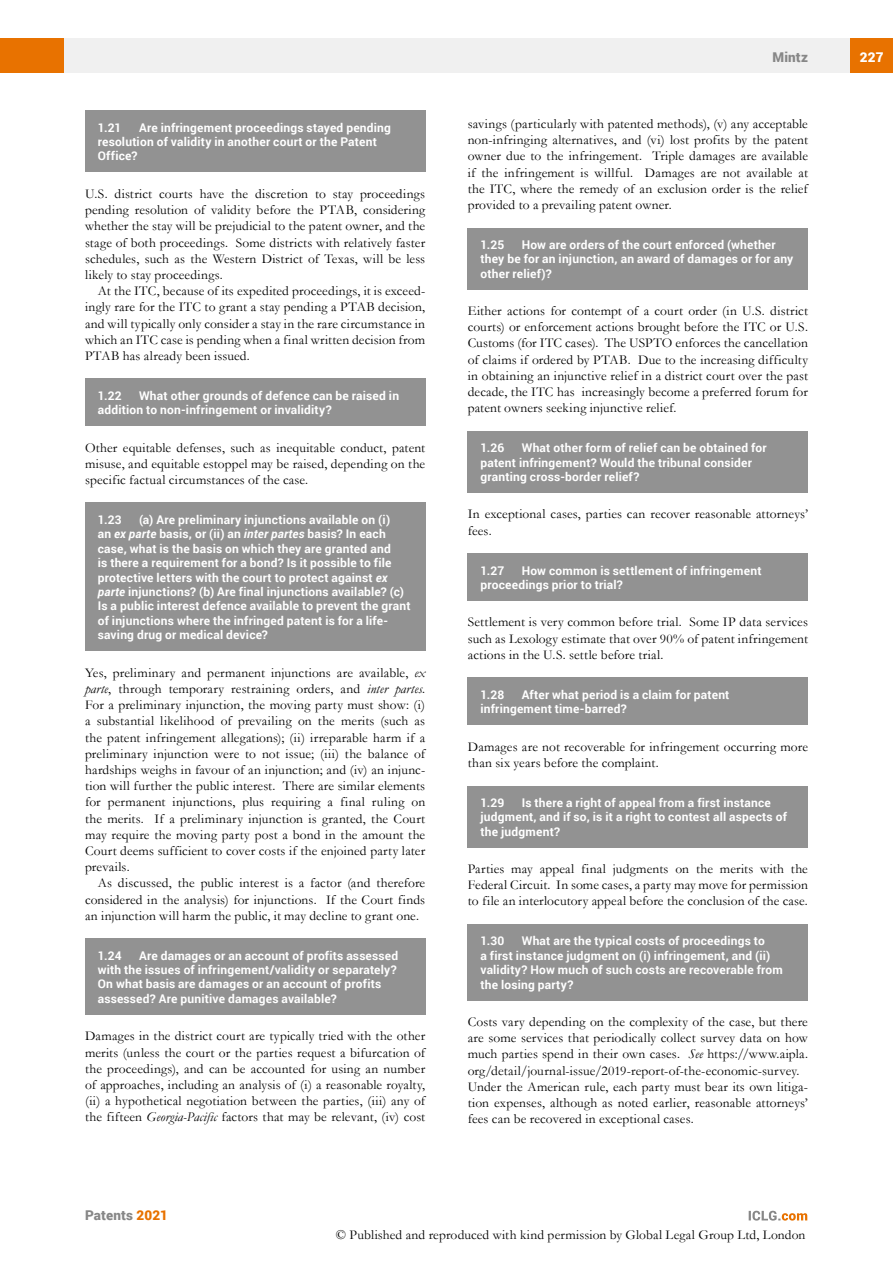
<style>
.page{position:relative;width:893px;height:1263px;background:#fff}
.page>*{position:absolute;margin:0;border:0;box-sizing:border-box;transform-origin:0 0}
.t1{font:13.5px/16.2px "Garamond";letter-spacing:.01em;color:#000;text-align:justify}
.t2{font:900 13.5px "Roboto";letter-spacing:.01em;color:#878787}
.t3{font:900 13.5px "Roboto";color:#fff}
.t4{font:700 12px/14.4px "Roboto";letter-spacing:.015em;color:#fff}
.s1{font-style:italic}
.s2{color:#e87200}
</style>
<div class="page">
<div style="left:64px;top:38px;width:786px;height:34px;background:#f0f0f0"></div>
<div style="left:850px;top:38px;width:43px;height:34px;background:#e87200"></div>
<div style="left:0;top:38px;width:64px;height:34px;background:#e87200"></div>
<svg style="left:749px;top:1211px;width:58px;height:9px"></svg>
<div style="left:468px;top:228px;width:340px;height:61px;background:#929292"></div>
<div style="left:468px;top:431px;width:340px;height:62px;background:#929292"></div>
<div style="left:468px;top:553px;width:340px;height:48px;background:#929292"></div>
<div style="left:468px;top:678px;width:340px;height:47px;background:#929292"></div>
<div style="left:468px;top:786px;width:340px;height:61px;background:#929292"></div>
<div style="left:468px;top:924px;width:340px;height:76px;background:#929292"></div>
<div style="left:85px;top:111px;width:340px;height:61px;background:#929292"></div>
<div style="left:85px;top:379px;width:340px;height:47px;background:#929292"></div>
<div style="left:85px;top:503px;width:340px;height:148px;background:#929292"></div>
<div style="left:85px;top:938px;width:340px;height:77px;background:#929292"></div>
<p class="t4" style="left:98px;top:120px;width:295px;text-indent:41px">Are infringement proceedings stayed pending resolution of validity in another court or the Patent<br>Office?</p>
<p class="t1" style="left:85px;top:185px;width:342px">U.S. district courts have the discretion to stay proceedings pending resolution of validity before the PTAB, considering whether the stay will be prejudicial to the patent owner, and the stage of both proceedings. Some districts with relatively faster schedules, such as the Western District of Texas, will be less likely to stay proceedings.</p>
<p class="t1" style="left:85px;top:282px;width:342px;text-indent:13px">At the ITC, because of its expedited proceedings, it is exceed&shy;ingly rare for the ITC to grant a stay pending a PTAB decision, and will typically only consider a stay in the rare circumstance in which an ITC case is pending when a final written decision from PTAB has already been issued.</p>
<p class="t4" style="left:98px;top:388px;width:25px">1.22</p>
<p class="t4" style="left:98px;top:120px;width:25px">1.21</p>
<p class="t4" style="left:98px;top:388px;width:303px;text-indent:41px">What other grounds of defence can be raised in addition to non-infringement or invalidity?</p>
<p class="t1" style="left:85px;top:439px;width:342px">Other equitable defenses, such as inequitable conduct, patent misuse, and equitable estoppel may be raised, depending on the specific factual circumstances of the case.</p>
<p class="t4" style="left:98px;top:512px;width:26px">1.23</p>
<p class="t4" style="left:98px;top:512px;width:314px;text-indent:41px">(a) Are preliminary injunctions available on (i)<br>an <span class="s1">ex parte</span> basis, or (ii) an <span class="s1">inter partes</span> basis? In each case, what is the basis on which they are granted and<br>is there a requirement for a bond? Is it possible to file protective letters with the court to protect against <span class="s1">ex parte</span> injunctions? (b) Are final injunctions available? (c)<br>Is a public interest defence available to prevent the grant of injunctions where the infringed patent is for a life&shy;saving drug or medical device?</p>
<p class="t1" style="left:85px;top:664px;width:342px">Yes, preliminary and permanent injunctions are available, <span class="s1">ex parte</span>, through temporary restraining orders, and <span class="s1">inter partes</span>.<br>For a preliminary injunction, the moving party must show: (i) a substantial likelihood of prevailing on the merits (such as the patent infringement allegations); (ii) irreparable harm if a preliminary injunction were to not issue; (iii) the balance of hardships weighs in favour of an injunction; and (iv) an injunc&shy;tion will further the public interest. There are similar elements for permanent injunctions, plus requiring a final ruling on the merits. If a preliminary injunction is granted, the Court may require the moving party post a bond in the amount the Court deems sufficient to cover costs if the enjoined party later prevails.</p>
<p class="t1" style="left:85px;top:875px;width:342px;text-indent:13px">As discussed, the public interest is a factor (and therefore considered in the analysis) for injunctions. If the Court finds an injunction will harm the public, it may decline to grant one.</p>
<p class="t4" style="left:98px;top:948px;width:25px">1.24</p>
<p class="t4" style="left:98px;top:948px;width:302px;text-indent:41px">Are damages or an account of profits assessed with the issues of infringement/validity or separately?<br>On what basis are damages or an account of profits assessed? Are punitive damages available?</p>
<p class="t1" style="left:85px;top:1028px;width:342px">Damages in the district court are typically tried with the other merits (unless the court or the parties request a bifurcation of the proceedings), and can be accounted for using an number of approaches, including an analysis of (i) a reasonable royalty, (ii) a hypothetical negotiation between the parties, (iii) any of the fifteen <span class="s1">Georgia-Pacific</span> factors that may be relevant, (iv) cost</p>
<p class="t2" style="left:85px;top:1206px;width:84px">Patents <span class="s2">2021</span></p>
<p class="t2" style="left:772px;top:48px;width:37px">Mintz</p>
<p class="t3" style="left:860px;top:48px;width:25px">227</p>
<p class="t1" style="left:468px;top:115px;width:342px">savings (particularly with patented methods), (v) any acceptable non-infringing alternatives, and (vi) lost profits by the patent owner due to the infringement. Triple damages are available if the infringement is willful. Damages are not available at the ITC, where the remedy of an exclusion order is the relief provided to a prevailing patent owner.</p>
<p class="t4" style="left:480px;top:237px;width:25px">1.25</p>
<p class="t4" style="left:480px;top:237px;width:314px;text-indent:41px">How are orders of the court enforced (whether they be for an injunction, an award of damages or for any other relief)?</p>
<p class="t1" style="left:468px;top:302px;width:342px">Either actions for contempt of a court order (in U.S. district courts) or enforcement actions brought before the ITC or U.S.<br>Customs (for ITC cases). The USPTO enforces the cancellation of claims if ordered by PTAB. Due to the increasing difficulty in obtaining an injunctive relief in a district court over the past decade, the ITC has increasingly become a preferred forum for patent owners seeking injunctive relief.</p>
<p class="t4" style="left:480px;top:440px;width:25px">1.26</p>
<p class="t4" style="left:480px;top:440px;width:288px;text-indent:41px">What other form of relief can be obtained for patent infringement? Would the tribunal consider granting cross-border relief?</p>
<p class="t1" style="left:468px;top:506px;width:342px">In exceptional cases, parties can recover reasonable attorneys’ fees.</p>
<p class="t4" style="left:480px;top:563px;width:25px">1.27</p>
<p class="t4" style="left:480px;top:563px;width:283px;text-indent:41px">How common is settlement of infringement proceedings prior to trial?</p>
<p class="t1" style="left:468px;top:614px;width:342px">Settlement is very common before trial. Some IP data services such as Lexology estimate that over 90% of patent infringement actions in the U.S. settle before trial.</p>
<p class="t4" style="left:480px;top:687px;width:25px">1.28</p>
<p class="t4" style="left:480px;top:687px;width:250px;text-indent:41px">After what period is a claim for patent infringement time-barred?</p>
<p class="t1" style="left:468px;top:738px;width:342px">Damages are not recoverable for infringement occurring more than six years before the complaint.</p>
<p class="t4" style="left:480px;top:795px;width:25px">1.29</p>
<p class="t4" style="left:480px;top:795px;width:308px;text-indent:41px">Is there a right of appeal from a first instance judgment, and if so, is it a right to contest all aspects of the judgment?</p>
<p class="t1" style="left:468px;top:860px;width:342px">Parties may appeal final judgments on the merits with the Federal Circuit. In some cases, a party may move for permission to file an interlocutory appeal before the conclusion of the case.</p>
<p class="t4" style="left:480px;top:933px;width:25px">1.30</p>
<p class="t4" style="left:480px;top:933px;width:304px;text-indent:41px">What are the typical costs of proceedings to<br>a first instance judgment on (i) infringement, and (ii) validity? How much of such costs are recoverable from the losing party?</p>
<p class="t1" style="left:468px;top:1013px;width:342px;text-align:left">Costs vary depending on the complexity of the case, but there are some services that periodically collect survey data on how much parties spend in their own cases. <span class="s1">See</span> https://www.aipla. org/detail/journal-issue/2019-report-of-the-economic-survey.<br>Under the American rule, each party must bear its own litiga&shy;tion expenses, although as noted earlier, reasonable attorneys’ fees can be recovered in exceptional cases.</p>
<p class="t1" style="left:336px;top:1226px;width:471px">© Published and reproduced with kind permission by Global Legal Group Ltd, London</p>
</div>
